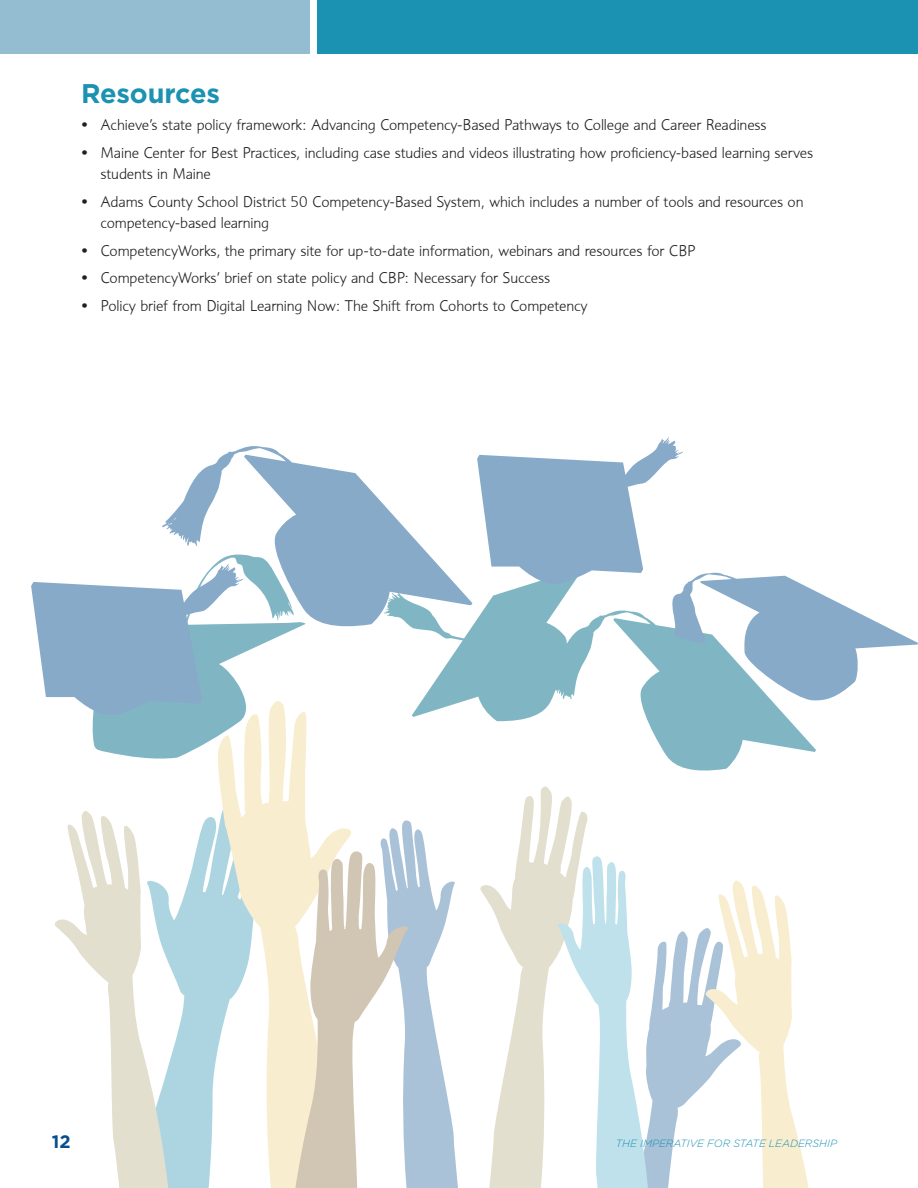
<style>
.page{position:relative;width:918px;height:1188px;background:#fff}
.page>*{position:absolute;margin:0;border:0;box-sizing:border-box;transform-origin:0 0}
.Heading{font:700 27px "Gotham";letter-spacing:-.005em;color:#1b92b2}
.t1{font:700 18px "Gotham";color:#064f8f}
.text{font:300 15px/21px "Informa";letter-spacing:-.01em;color:#231f20}
.t2{font:italic 300 10.5px "Gotham";color:#1b92b2}
</style>
<div class="page">
<svg style="left:177px;top:817px;width:39px;height:371px;fill:#add5e1"></svg>
<svg style="left:216px;top:719px;width:135px;height:469px"></svg>
<svg style="left:480px;top:786px;width:108px;height:402px"></svg>
<svg style="left:380px;top:820px;width:78px;height:368px"></svg>
<svg style="left:276px;top:849px;width:136px;height:339px"></svg>
<svg style="left:555px;top:854px;width:254px;height:334px"></svg>
<svg style="left:55px;top:811px;width:122px;height:377px"></svg>
<svg style="left:648px;top:722px;width:168px;height:49px;fill:#80b6c3"></svg>
<svg style="left:92px;top:630px;width:214px;height:130px"></svg>
<svg style="left:412px;top:437px;width:506px;height:285px"></svg>
<svg style="left:31px;top:582px;width:212px;height:135px"></svg>
<svg style="left:162px;top:445px;width:311px;height:185px"></svg>
<div style="left:0;top:0;width:310px;height:54px;background:#95bdd2"></div>
<div style="left:318px;top:0;width:600px;height:54px;background:#1b92b2"></div>
<p class="Heading" style="left:81px;top:75px;width:141px">Resources</p>
<p class="text" style="left:81px;top:115px;width:687px">• Achieve’s state policy framework: Advancing Competency-Based Pathways to College and Career Readiness</p>
<p class="text" style="left:100px;top:142px;width:714px;text-indent:-20px">• Maine Center for Best Practices, including case studies and videos illustrating how proficiency-based learning serves students in Maine</p>
<p class="text" style="left:100px;top:191px;width:705px;text-indent:-20px">• Adams County School District 50 Competency-Based System, which includes a number of tools and resources on competency-based learning</p>
<p class="text" style="left:81px;top:240px;width:616px">• CompetencyWorks, the primary site for up-to-date information, webinars and resources for CBP</p>
<p class="text" style="left:81px;top:268px;width:471px">• CompetencyWorks’ brief on state policy and CBP: Necessary for Success</p>
<p class="text" style="left:81px;top:295px;width:508px">• Policy brief from Digital Learning Now: The Shift from Cohorts to Competency</p>
<p class="t1" style="left:52px;top:1130px;width:20px">12</p>
<p class="t2" style="left:616px;top:1136px;width:223px">THE IMPERATIVE FOR STATE LEADERSHIP</p>
</div>
